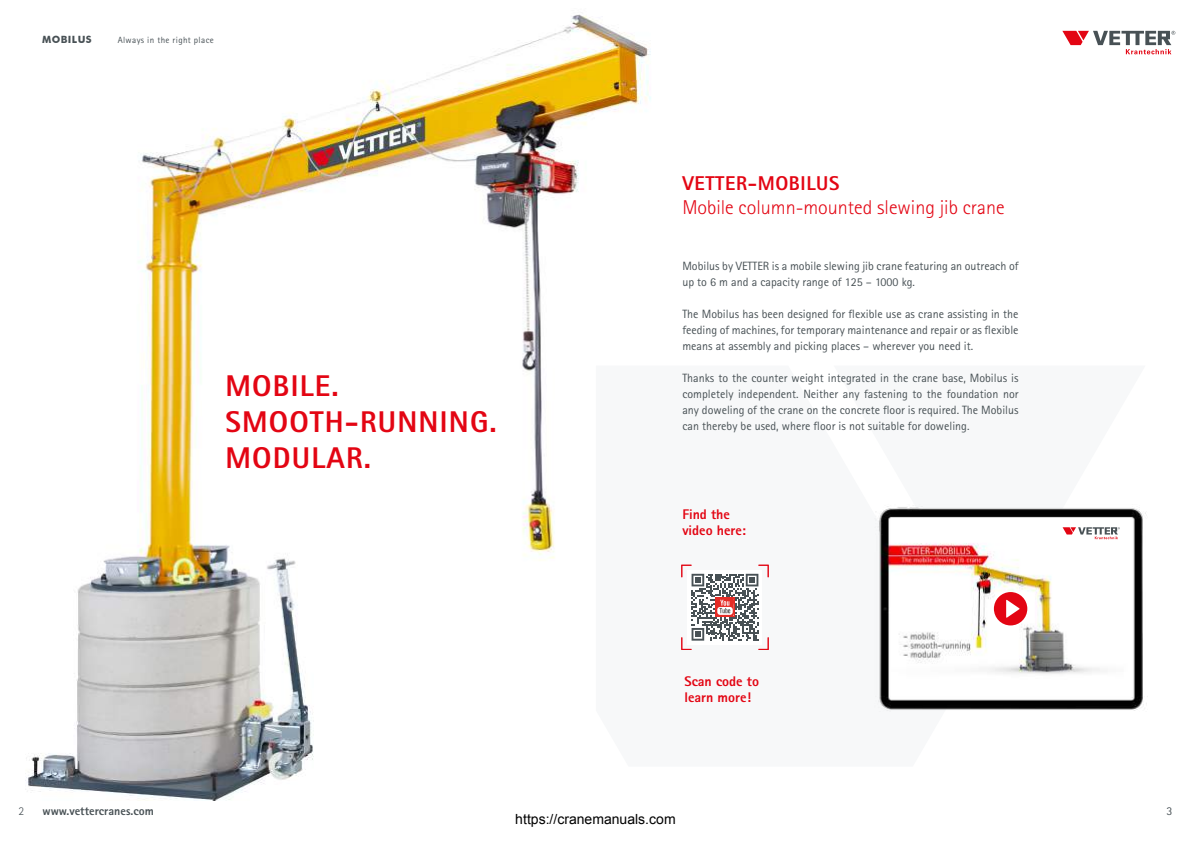
<style>
.page{position:relative;width:1191px;height:842px;background:#fff}
.page>*{position:absolute;margin:0;border:0;box-sizing:border-box;transform-origin:0 0}
.t1{font:800 30px/36px "Rotis Sans Serif Pro Cyr";letter-spacing:.04em;color:#e30513}
.t2{font:300 20px "Rotis Sans Serif Pro Cyr";color:#e30513}
.t3{font:800 20px "Rotis Sans Serif Pro Cyr";letter-spacing:.03em;color:#e30513}
.t4{font:800 14px/16px "Rotis Sans Serif Pro Cyr";color:#e30513}
.t5{font:12px/16px "Rotis Sans Serif Pro Cyr";color:#485155;text-align:justify}
.t6{font:800 12px "Rotis Sans Serif Pro Cyr";color:#485155}
.t7{font:300 12px "Rotis Sans Serif Pro Cyr";color:#485155}
.t8{font:700 10px "Futura BT";letter-spacing:.04em;color:#485155}
.t9{font:9px "Rotis Sans Serif Pro Cyr";letter-spacing:.04em;color:#485155}
</style>
<div class="page">
<svg style="left:1062px;top:31px;width:113px;height:23px"></svg>
<img style="left:26px;top:14px;width:625px;height:786px">
<svg style="left:596px;top:366px;width:55px;height:401px"></svg>
<img style="left:874px;top:504px;width:273px;height:208px">
<svg style="left:681px;top:564px;width:88px;height:86px"></svg>
<svg style="left:1062px;top:527px;width:57px;height:12px"></svg>
<svg style="left:994px;top:592px;width:33px;height:33px"></svg>
<p class="t8" style="left:42px;top:33px;width:51px">MOBILUS</p>
<p class="t9" style="left:118px;top:34px;width:98px">Always in the right place</p>
<h1 class="t1" style="left:225px;top:368px;width:273px">MOBILE.<br>SMOOTH-RUNNING.<br>MODULAR.</h1>
<h2 class="t3" style="left:682px;top:170px;width:159px">VETTER-MOBILUS</h2>
<h2 class="t2" style="left:682px;top:195px;width:324px">Mobile column-mounted slewing jib crane</h2>
<p class="t5" style="left:682px;top:258px;width:338px">Mobilus by VETTER is a mobile slewing jib crane featuring an outreach of up to 6 m and a capacity range of 125 – 1000 kg.</p>
<p class="t5" style="left:682px;top:306px;width:338px">The Mobilus has been designed for flexible use as crane assisting in the feeding of machines, for temporary maintenance and repair or as flexible means at assembly and picking places – wherever you need it.</p>
<p class="t5" style="left:682px;top:370px;width:338px">Thanks to the counter weight integrated in the crane base, Mobilus is completely independent. Neither any fastening to the foundation nor any doweling of the crane on the concrete floor is required. The Mobilus can thereby be used, where floor is not suitable for doweling.</p>
<p class="t4" style="left:682px;top:507px;width:65px;line-height:15.7px">Find the video here:</p>
<p class="t4" style="left:684px;top:673px;width:76px">Scan code to learn more!</p>
<p class="t7" style="left:19px;top:804px;width:7px">2</p>
<p class="t6" style="left:43px;top:804px;width:113px">www.vettercranes.com</p>
<p class="t5" style="left:1166px;top:803px;width:7px">3</p>
</div>
